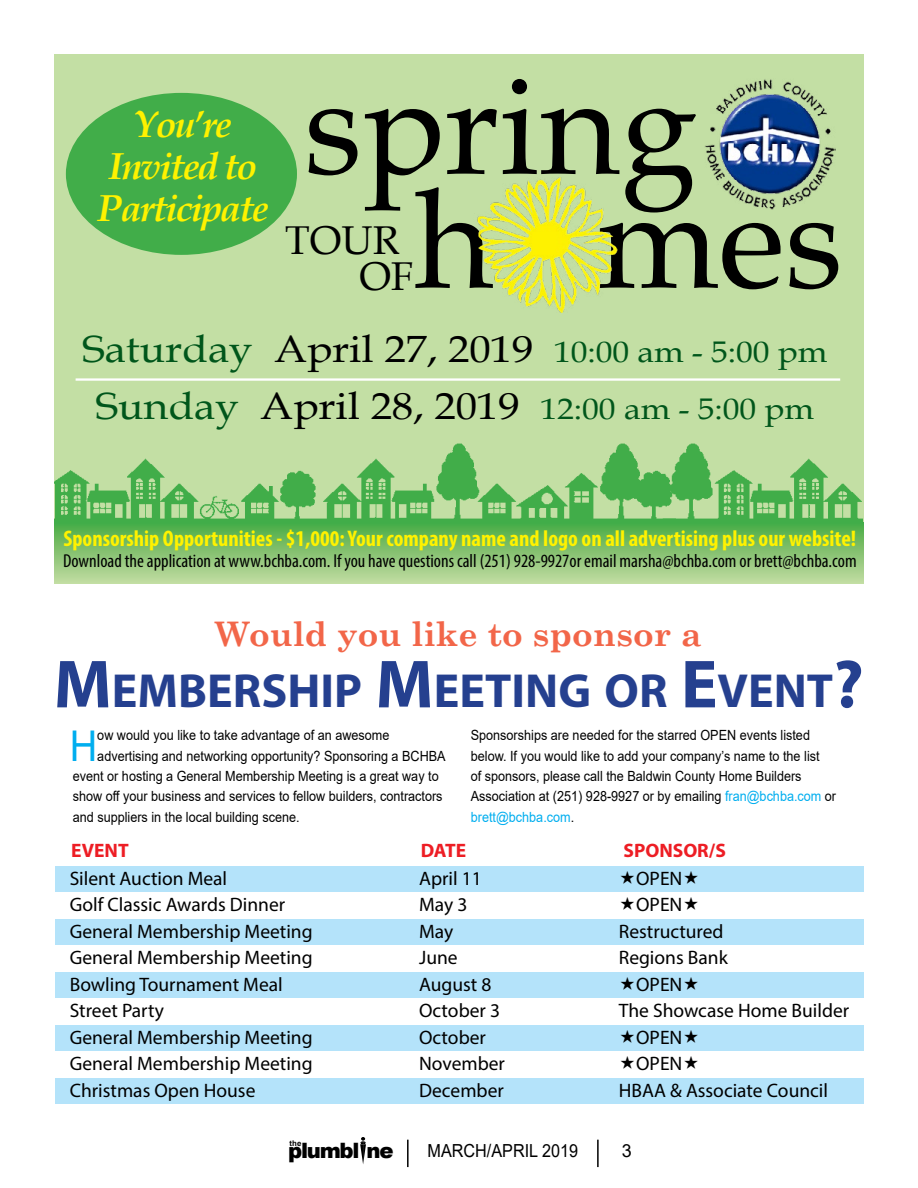
<style>
.page{position:relative;width:918px;height:1188px;background:#fff}
.page>*{position:absolute;margin:0;border:0;box-sizing:border-box;transform-origin:0 0}
.t1{font:137.85px "Book Antiqua";color:#000}
.t2{font:700 48px "Myriad Pro";color:#25408f}
.t3{font:42.3px "Arial";color:#00aeef;scale:.9 1}
.t4{font:40.2px/35.2px "Book Antiqua";color:#000}
.t5{font:italic 700 37.5px/42px "Book Antiqua";letter-spacing:-.05em;color:#fff200;text-align:center}
.t6{font:700 33.9px "Century Schoolbook";color:#f26649}
.t7{font:29.7px/56.8px "Book Antiqua";color:#00561b;text-align:center;scale:1.12 1}
.t8{font:700 condensed 22.65px "Myriad Pro";color:#fff200}
.t9{font:900 21.15px "Arial";letter-spacing:-.06em;color:#000}
.t10{font:19.5px "Myriad Pro";color:#000}
.t11{font:700 19.5px "Myriad Pro";color:#ed1d24}
.t12{font:condensed 18.75px "Myriad Pro";color:#000}
.t13{font:18px "Arial";color:#000;scale:.9 1}
.t14{font:18px "Arial";color:#000}
.t15{font:14.1px/20.2px "Arial";color:#000;scale:.9 1}
.t16{font:700 7.8px "Arial";color:#000}
.s1{font-size:37.95px}
.s2{font-size:37.95px;color:#000}
.s3{font-size:68.55px}
.s4{color:#00aeef}
</style>
<div class="page">
<svg style="left:360px;top:1137px;width:6px;height:27px"></svg>
<hr style="left:407px;top:1140px;width:2px;height:27px;background:#000">
<hr style="left:597px;top:1140px;width:2px;height:27px;background:#000">
<div style="left:54px;top:54px;width:810px;height:526px;background:#c3dfa4"></div>
<hr style="left:76px;top:378px;width:764px;height:3px;background:#fff">
<img style="left:477px;top:177px;width:141px;height:136px">
<img style="left:705px;top:79px;width:131px;height:131px">
<img style="left:675px;top:443px;width:188px;height:80px">
<img style="left:54px;top:443px;width:621px;height:80px">
<div style="left:66px;top:93px;width:231px;height:162px;background:#41ad49;border-radius:50%"></div>
<div style="left:54px;top:523px;width:810px;height:60px;background:linear-gradient(to bottom,#4aab44,#c0da9f)"></div>
<div style="left:55px;top:866px;width:809px;height:26px;background:#b4e3fa"></div>
<div style="left:55px;top:919px;width:809px;height:25px;background:#b4e3fa"></div>
<div style="left:55px;top:972px;width:809px;height:25px;background:#b4e3fa"></div>
<div style="left:55px;top:1025px;width:809px;height:25px;background:#b4e3fa"></div>
<div style="left:55px;top:1078px;width:809px;height:25px;background:#b4e3fa"></div>
<h3 class="t5" style="left:98px;top:103px;width:172px">You’re<br>Invited to<br>Participate</h3>
<h1 class="t1" style="left:304px;top:31px;width:394px">spring</h1>
<h3 class="t4" style="left:360px;top:222px;width:55px;text-indent:-74px">TOUR<br>OF</h3>
<h1 class="t1" style="left:413px;top:145px;width:431px">h mes</h1>
<h3 class="t7" style="left:82px;top:323px;width:667px"><span class="s1">Saturday</span> <span class="s2">April 27, 2019</span> 10:00 am - 5:00 pm<br><span class="s1">Sunday</span> <span class="s2">April 28, 2019</span> 12:00 am - 5:00 pm</h3>
<h3 class="t8" style="left:63px;top:524px;width:794px">Sponsorship Opportunities - $1,000: Your company name and logo on all advertising plus our website!</h3>
<h3 class="t12" style="left:63px;top:550px;width:795px">Download the application at www.bchba.com. If you have questions call (251) 928-9927or email marsha@bchba.com or brett@bchba.com</h3>
<h3 class="t6" style="left:216px;top:608px;width:487px">Would you like to sponsor a</h3>
<h2 class="t2" style="left:54px;top:660px;width:812px"><span class="s3">M</span>EMBERSHIP <span class="s3">M</span>EETING OR <span class="s3">E</span>VENT<span class="s3">?</span></h2>
<h3 class="t3" style="left:70px;top:717px;width:32px">H</h3>
<p class="t15" style="left:97px;top:725px;width:326px">ow would you like to take advantage of an awesome</p>
<p class="t15" style="left:97px;top:746px;width:389px">advertising and networking opportunity? Sponsoring a BCHBA</p>
<p class="t15" style="left:73px;top:766px;width:408px">event or hosting a General Membership Meeting is a great way to</p>
<p class="t15" style="left:73px;top:786px;width:412px">show off your business and services to fellow builders, contractors</p>
<p class="t15" style="left:73px;top:806px;width:254px">and suppliers in the local building scene.</p>
<p class="t15" style="left:471px;top:725px;width:407px">Sponsorships are needed for the starred OPEN events listed below. If you would like to add your company’s name to the list<br>of sponsors, please call the Baldwin County Home Builders Association at (251) 928-9927 or by emailing <span class="s4">fran@bchba.com</span> or <span class="s4">brett@bchba.com</span>.</p>
<h3 class="t11" style="left:71px;top:838px;width:59px">EVENT</h3>
<h3 class="t11" style="left:421px;top:838px;width:47px">DATE</h3>
<h3 class="t11" style="left:624px;top:838px;width:104px">SPONSOR/S</h3>
<h3 class="t10" style="left:70px;top:866px;width:159px">Silent Auction Meal</h3>
<h3 class="t10" style="left:419px;top:866px;width:64px">April 11</h3>
<h3 class="t10" style="left:636px;top:866px;width:48px">OPEN</h3>
<h3 class="t10" style="left:70px;top:893px;width:217px">Golf Classic Awards Dinner</h3>
<h3 class="t10" style="left:419px;top:893px;width:50px">May 3</h3>
<h3 class="t10" style="left:636px;top:893px;width:48px">OPEN</h3>
<h3 class="t10" style="left:70px;top:919px;width:244px">General Membership Meeting</h3>
<h3 class="t10" style="left:419px;top:919px;width:36px">May</h3>
<h3 class="t10" style="left:619px;top:919px;width:106px">Restructured</h3>
<h3 class="t10" style="left:70px;top:946px;width:244px">General Membership Meeting</h3>
<h3 class="t10" style="left:419px;top:946px;width:40px">June</h3>
<h3 class="t10" style="left:619px;top:946px;width:111px">Regions Bank</h3>
<h3 class="t10" style="left:70px;top:972px;width:215px">Bowling Tournament Meal</h3>
<h3 class="t10" style="left:419px;top:972px;width:74px">August 8</h3>
<h3 class="t10" style="left:636px;top:972px;width:48px">OPEN</h3>
<h3 class="t10" style="left:70px;top:999px;width:96px">Street Party</h3>
<h3 class="t10" style="left:419px;top:999px;width:82px">October 3</h3>
<h3 class="t10" style="left:619px;top:999px;width:232px">The Showcase Home Builder</h3>
<h3 class="t10" style="left:70px;top:1025px;width:244px">General Membership Meeting</h3>
<h3 class="t10" style="left:419px;top:1025px;width:68px">October</h3>
<h3 class="t10" style="left:636px;top:1025px;width:48px">OPEN</h3>
<h3 class="t10" style="left:70px;top:1052px;width:244px">General Membership Meeting</h3>
<h3 class="t10" style="left:419px;top:1052px;width:87px">November</h3>
<h3 class="t10" style="left:636px;top:1052px;width:48px">OPEN</h3>
<h3 class="t10" style="left:70px;top:1078px;width:187px">Christmas Open House</h3>
<h3 class="t10" style="left:419px;top:1078px;width:86px">December</h3>
<h3 class="t10" style="left:619px;top:1078px;width:211px">HBAA &amp; Associate Council</h3>
<p class="t16" style="left:289px;top:1138px;width:13px">the</p>
<h3 class="t9" style="left:288px;top:1136px;width:107px">plumbl ne</h3>
<p class="t13" style="left:428px;top:1139px;width:169px">MARCH/APRIL 2019</p>
<p class="t14" style="left:622px;top:1139px;width:12px">3</p>
</div>
